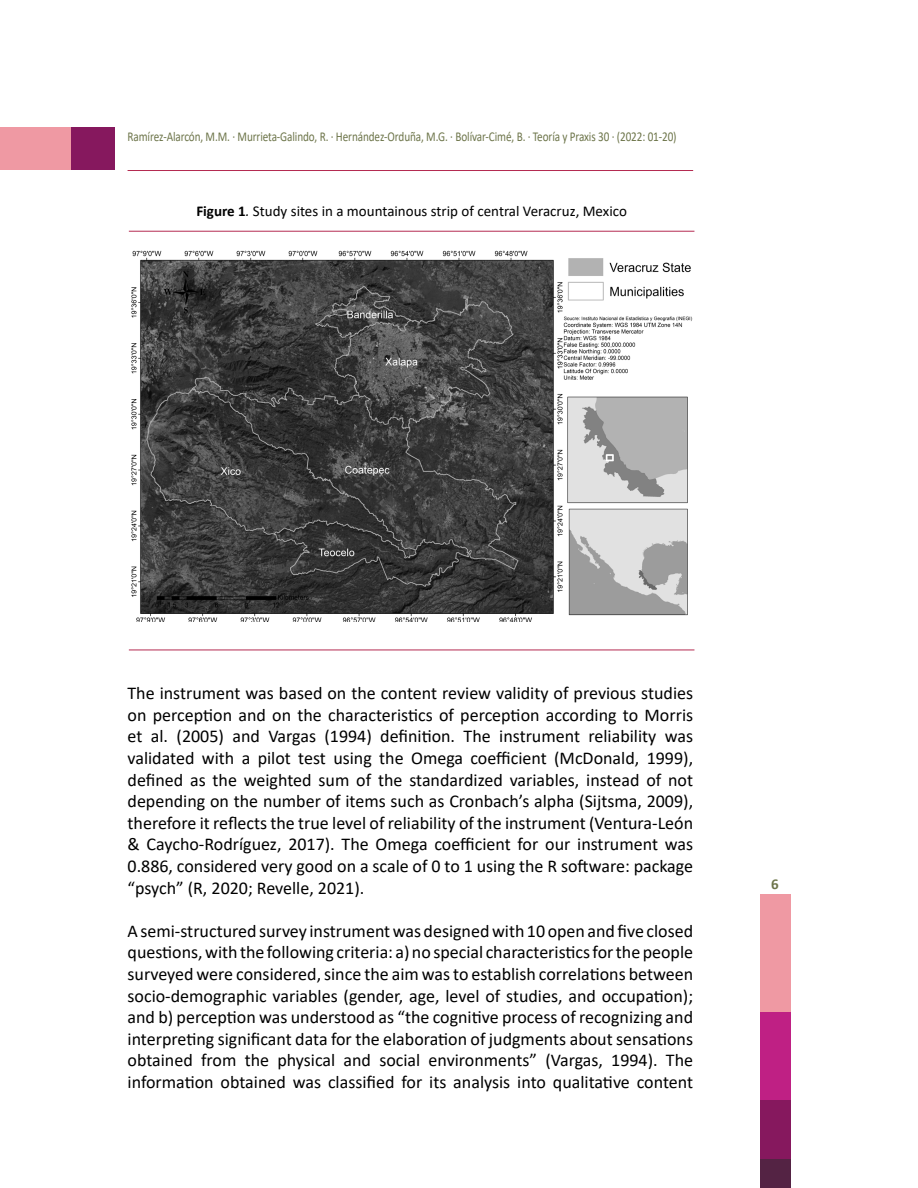
<style>
.page{position:relative;width:918px;height:1188px;background:#fff}
.page>*{position:absolute;margin:0;border:0;box-sizing:border-box;transform-origin:0 0}
.t1{font:18px/21.6px "Calibri";color:#000;text-align:justify}
.t2{font:15px "Calibri";color:#000}
.t3{font:700 15px "Calibri";color:#6d754a}
.t4{font:13.5px "Calibri";letter-spacing:-.01em;color:#6d754a;scale:.83 1}
.s1{font-weight:700}
.s2{font-style:italic}
</style>
<div class="page">
<hr style="left:128px;top:170px;width:565px;height:1px;background:#b42b51">
<div style="left:26px;top:128px;width:89px;height:42px;background:#86185e"></div>
<div style="left:0;top:128px;width:70px;height:42px;background:#ef99a3"></div>
<div style="left:760px;top:894px;width:30px;height:119px;background:#ef99a3"></div>
<div style="left:760px;top:1012px;width:30px;height:89px;background:#bf2084"></div>
<div style="left:760px;top:1159px;width:30px;height:29px;background:#542344"></div>
<div style="left:760px;top:1100px;width:30px;height:59px;background:#86185e"></div>
<img style="left:131px;top:250px;width:562px;height:371px">
<hr style="left:129px;top:231px;width:565px;height:1px;background:#b42b51">
<hr style="left:129px;top:650px;width:565px;height:1px;background:#b42b51">
<p class="t4" style="left:128px;top:127px;width:663px">Ramírez-Alarcón, M.M. · Murrieta-Galindo, R. · Hernández-Orduña, M.G. · Bolívar-Cimé, B. · Teoría y Praxis 30 · (2022: 01-20)</p>
<p class="t2" style="left:196px;top:201px;width:432px"><span class="s1">Figure 1</span><span class="s2">.</span> Study sites in a mountainous strip of central Veracruz, Mexico</p>
<p class="t1" style="left:128px;top:682px;width:567px">The instrument was based on the content review validity of previous studies on perception and on the characteristics of perception according to Morris et al. (2005) and Vargas (1994) definition. The instrument reliability was validated with a pilot test using the Omega coefficient (McDonald, 1999), defined as the weighted sum of the standardized variables, instead of not depending on the number of items such as Cronbach’s alpha (Sijtsma, 2009), therefore it reflects the true level of reliability of the instrument (Ventura-León &amp; Caycho-Rodríguez, 2017). The Omega coefficient for our instrument was 0.886, considered very good on a scale of 0 to 1 using the R software: package “psych” (R, 2020; Revelle, 2021).</p>
<p class="t1" style="left:128px;top:920px;width:567px">A semi-structured survey instrument was designed with 10 open and five closed questions, with the following criteria: a) no special characteristics for the people surveyed were considered, since the aim was to establish correlations between socio-demographic variables (gender, age, level of studies, and occupation); and b) perception was understood as “the cognitive process of recognizing and interpreting significant data for the elaboration of judgments about sensations obtained from the physical and social environments” (Vargas, 1994). The information obtained was classified for its analysis into qualitative content</p>
<p class="t3" style="left:771px;top:874px;width:9px">6</p>
</div>
